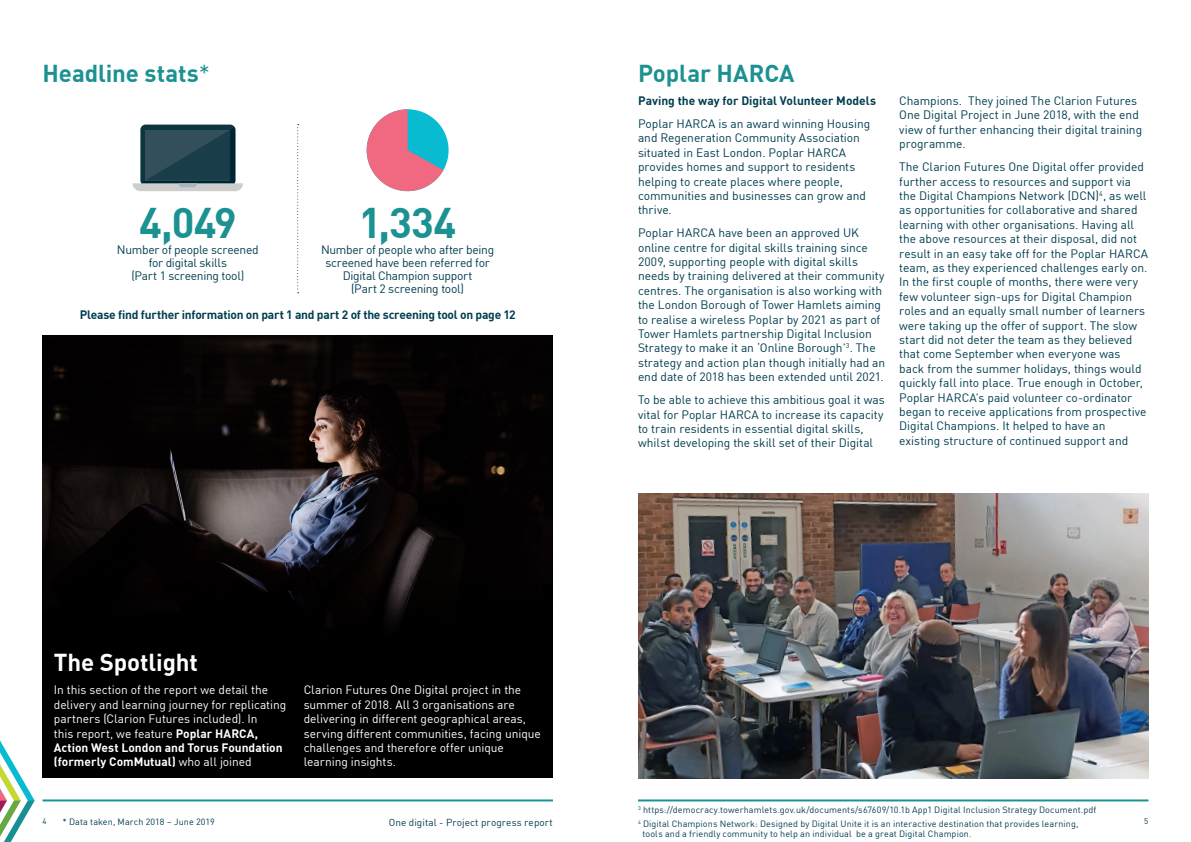
<style>
.page{position:relative;width:1191px;height:842px;background:#fff}
.page>*{position:absolute;margin:0;border:0;box-sizing:border-box;transform-origin:0 0}
.t1{font:700 42px "DINOT";letter-spacing:-.015em;color:#1c9192}
.t2{font:700 24px "DINOT";letter-spacing:-.005em;color:#1c9192}
.t3{font:700 24px "DINOT";letter-spacing:-.005em;color:#fff}
.t4{font:12px/14.4px "DINOT";letter-spacing:-.005em;color:#013d50}
.t5{font:12px/14.4px "DINOT";letter-spacing:-.005em;color:#fff}
.t6{font:12px/13px "DINOT";letter-spacing:-.025em;color:#003e51;text-align:center}
.t7{font:700 12px "DINOT";letter-spacing:-.02em;color:#003e51}
.t8{font:700 12px "DINOT";color:#013d50}
.t9{font:10px "DINOT";letter-spacing:.01em;color:#013d50}
.t10{font:9px/10.8px "DINOT";letter-spacing:.01em;color:#013d50}
.t11{font:8px "DINOT";color:#013d50}
.s1{font-weight:400}
.s2{font-weight:700}
</style>
<div class="page">
<hr style="left:43px;top:799px;width:510px;height:2px;background:#1c9192">
<hr style="left:638px;top:799px;width:510px;height:2px;background:#1c9192">
<svg style="left:0;top:740px;width:35px;height:102px"></svg>
<div style="left:140px;top:125px;width:95px;height:61px;background:#0a3541;border-radius:5px"></div>
<svg style="left:133px;top:127px;width:110px;height:64px"></svg>
<svg style="left:367px;top:109px;width:81px;height:82px"></svg>
<img style="left:638px;top:493px;width:510px;height:285px">
<svg style="left:297px;top:124px;width:2px;height:169px"></svg>
<div style="left:43px;top:642px;width:510px;height:136px;background:#000"></div>
<img style="left:43px;top:335px;width:510px;height:247px">
<div style="left:43px;top:582px;width:510px;height:60px;background:#000"></div>
<p class="t2" style="left:43px;top:55px;width:169px">Headline stats<span class="s1">*</span></p>
<p class="t1" style="left:359px;top:190px;width:99px">1,334</p>
<p class="t6" style="left:321px;top:242px;width:175px">Number of people who after being screened have been referred for<br>Digital Champion support<br>(Part 2 screening tool)</p>
<p class="t7" style="left:80px;top:305px;width:437px">Please find further information on part 1 and part 2 of the screening tool on page 12</p>
<p class="t1" style="left:139px;top:190px;width:99px">4,049</p>
<p class="t6" style="left:117px;top:242px;width:143px">Number of people screened for digital skills<br>(Part 1 screening tool)</p>
<p class="t3" style="left:54px;top:644px;width:146px">The Spotlight</p>
<p class="t5" style="left:54px;top:682px;width:234px">In this section of the report we detail the delivery and learning journey for replicating partners (Clarion Futures included). In<br>this report, we feature <span class="s2">Poplar HARCA, Action West London and Torus Foundation (formerly ComMutual)</span> who all joined</p>
<p class="t5" style="left:304px;top:682px;width:239px">Clarion Futures One Digital project in the summer of 2018. All 3 organisations are delivering in different geographical areas, serving different communities, facing unique challenges and therefore offer unique learning insights.</p>
<p class="t2" style="left:638px;top:55px;width:158px">Poplar HARCA</p>
<p class="t8" style="left:638px;top:91px;width:239px">Paving the way for Digital Volunteer Models</p>
<p class="t4" style="left:638px;top:115px;width:234px">Poplar HARCA is an award winning Housing and Regeneration Community Association situated in East London. Poplar HARCA provides homes and support to residents helping to create places where people, communities and businesses can grow and thrive.</p>
<p class="t4" style="left:638px;top:225px;width:249px">Poplar HARCA have been an approved UK online centre for digital skills training since 2009, supporting people with digital skills needs by training delivered at their community centres. The organisation is also working with the London Borough of Tower Hamlets aiming to realise a wireless Poplar by 2021 as part of Tower Hamlets partnership Digital Inclusion Strategy to make it an ‘Online Borough’<sup>3</sup>. The strategy and action plan though initially had an end date of 2018 has been extended until 2021.</p>
<p class="t4" style="left:638px;top:392px;width:248px">To be able to achieve this ambitious goal it was vital for Poplar HARCA to increase its capacity to train residents in essential digital skills, whilst developing the skill set of their Digital</p>
<p class="t4" style="left:899px;top:92px;width:244px">Champions. They joined The Clarion Futures One Digital Project in June 2018, with the end view of further enhancing their digital training programme.</p>
<p class="t4" style="left:899px;top:159px;width:250px">The Clarion Futures One Digital offer provided further access to resources and support via the Digital Champions Network (DCN)<sup>4</sup>, as well as opportunities for collaborative and shared learning with other organisations. Having all the above resources at their disposal, did not result in an easy take off for the Poplar HARCA team, as they experienced challenges early on.<br>In the first couple of months, there were very few volunteer sign-ups for Digital Champion roles and an equally small number of learners were taking up the offer of support. The slow start did not deter the team as they believed that come September when everyone was back from the summer holidays, things would quickly fall into place. True enough in October, Poplar HARCA’s paid volunteer co-ordinator began to receive applications from prospective Digital Champions. It helped to have an existing structure of continued support and</p>
<p class="t10" style="left:638px;top:803px;width:460px"><sup>3</sup> https://democracy.towerhamlets.gov.uk/documents/s67609/10.1b App1 Digital Inclusion Strategy Document.pdf</p>
<p class="t10" style="left:642px;top:817px;width:437px;text-indent:-4px"><sup>4</sup> Digital Champions Network: Designed by Digital Unite it is an interactive destination that provides learning, tools and a friendly community to help an individual be a great Digital Champion.</p>
<p class="t11" style="left:43px;top:815px;width:6px">4</p>
<p class="t9" style="left:389px;top:814px;width:166px">One digital - Project progress report</p>
<p class="t11" style="left:1144px;top:815px;width:6px">5</p>
<p class="t10" style="left:62px;top:816px;width:154px">* Data taken, March 2018 – June 2019</p>
</div>
